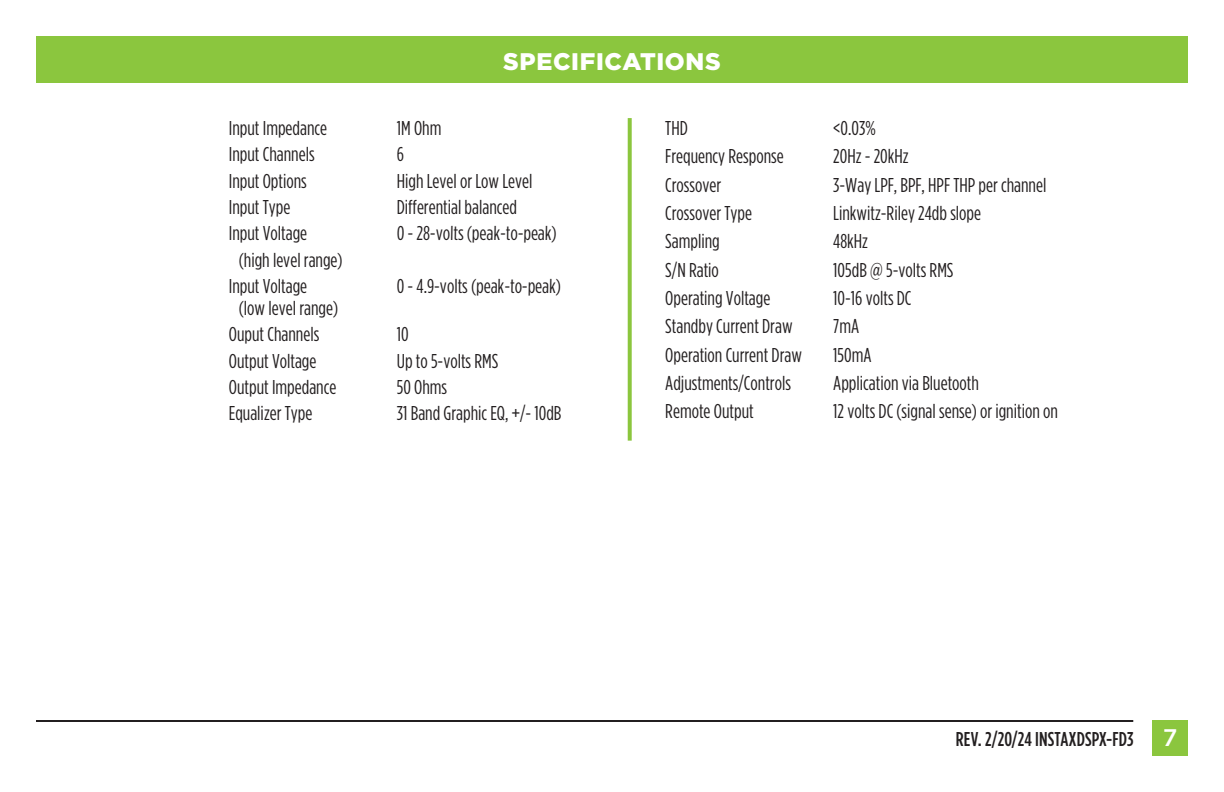
<style>
.page{position:relative;width:1224px;height:792px;background:#fff}
.page>*{position:absolute;margin:0;border:0;box-sizing:border-box;transform-origin:0 0}
.t1{font:900 24px "Gotham";letter-spacing:.025em;color:#fff}
.t2{font:20px/26.4px "Gotham Condensed";color:#231f20}
.t3{font:500 20px "Gotham Condensed";letter-spacing:.005em;color:#231f20}
.s1{font-family:"Gotham";font-size:24px;color:#fff}
</style>
<div class="page">
<div style="left:36px;top:36px;width:1152px;height:46px;background:#8bc63e"></div>
<div style="left:1152px;top:720px;width:36px;height:36px;background:#8bc63e"></div>
<hr style="left:36px;top:720px;width:1097px;height:2px;background:#231f20">
<svg style="left:628px;top:118px;width:4px;height:323px"></svg>
<p class="t1" style="left:503px;top:48px;width:219px">SPECIFICATIONS</p>
<p class="t2" style="left:229px;top:114px;width:100px">Input Impedance</p>
<p class="t2" style="left:397px;top:114px;width:46px">1M Ohm</p>
<p class="t2" style="left:229px;top:141px;width:87px">Input Channels</p>
<p class="t2" style="left:397px;top:141px;width:9px">6</p>
<p class="t2" style="left:229px;top:167px;width:80px">Input Options</p>
<p class="t2" style="left:397px;top:167px;width:137px">High Level or Low Level</p>
<p class="t2" style="left:229px;top:193px;width:63px">Input Type</p>
<p class="t2" style="left:397px;top:193px;width:122px">Differential balanced</p>
<p class="t2" style="left:229px;top:220px;width:80px">Input Voltage</p>
<p class="t2" style="left:397px;top:220px;width:162px">0 - 28-volts (peak-to-peak)</p>
<p class="t2" style="left:229px;top:246px;width:115px;text-indent:10px">(high level range)<br>Input Voltage</p>
<p class="t2" style="left:397px;top:272px;width:166px">0 - 4.9-volts (peak-to-peak)</p>
<p class="t2" style="left:229px;top:294px;width:111px;text-indent:10px">(low level range)<br>Ouput Channels</p>
<p class="t2" style="left:397px;top:321px;width:13px">10</p>
<p class="t2" style="left:229px;top:347px;width:89px">Output Voltage</p>
<p class="t2" style="left:397px;top:347px;width:103px">Up to 5-volts RMS</p>
<p class="t2" style="left:229px;top:373px;width:109px">Output Impedance</p>
<p class="t2" style="left:397px;top:373px;width:52px">50 Ohms</p>
<p class="t2" style="left:229px;top:400px;width:85px">Equalizer Type</p>
<p class="t2" style="left:397px;top:400px;width:166px">31 Band Graphic EQ, +/- 10dB</p>
<p class="t2" style="left:665px;top:114px;width:24px">THD</p>
<p class="t2" style="left:833px;top:114px;width:44px">&lt;0.03%</p>
<p class="t2" style="left:665px;top:143px;width:120px">Frequency Response</p>
<p class="t2" style="left:833px;top:143px;width:77px">20Hz - 20kHz</p>
<p class="t2" style="left:665px;top:171px;width:57px">Crossover</p>
<p class="t2" style="left:833px;top:171px;width:215px">3-Way LPF, BPF, HPF THP per channel</p>
<p class="t2" style="left:665px;top:199px;width:88px">Crossover Type</p>
<p class="t2" style="left:833px;top:199px;width:149px">Linkwitz-Riley 24db slope</p>
<p class="t2" style="left:665px;top:228px;width:56px">Sampling</p>
<p class="t2" style="left:833px;top:228px;width:36px">48kHz</p>
<p class="t2" style="left:665px;top:256px;width:55px">S/N Ratio</p>
<p class="t2" style="left:833px;top:256px;width:122px">105dB @ 5-volts RMS</p>
<p class="t2" style="left:665px;top:284px;width:107px">Operating Voltage</p>
<p class="t2" style="left:833px;top:284px;width:80px">10-16 volts DC</p>
<p class="t2" style="left:665px;top:313px;width:129px">Standby Current Draw</p>
<p class="t2" style="left:833px;top:313px;width:28px">7mA</p>
<p class="t2" style="left:665px;top:341px;width:138px">Operation Current Draw</p>
<p class="t2" style="left:833px;top:341px;width:40px">150mA</p>
<p class="t2" style="left:665px;top:369px;width:127px">Adjustments/Controls</p>
<p class="t2" style="left:833px;top:369px;width:147px">Application via Bluetooth</p>
<p class="t2" style="left:665px;top:398px;width:90px">Remote Output</p>
<p class="t2" style="left:833px;top:398px;width:226px">12 volts DC (signal sense) or ignition on</p>
<p class="t3" style="left:956px;top:728px;width:223px">REV. 2/20/24 INSTAXDSPX-FD3 <span class="s1">7</span></p>
</div>
